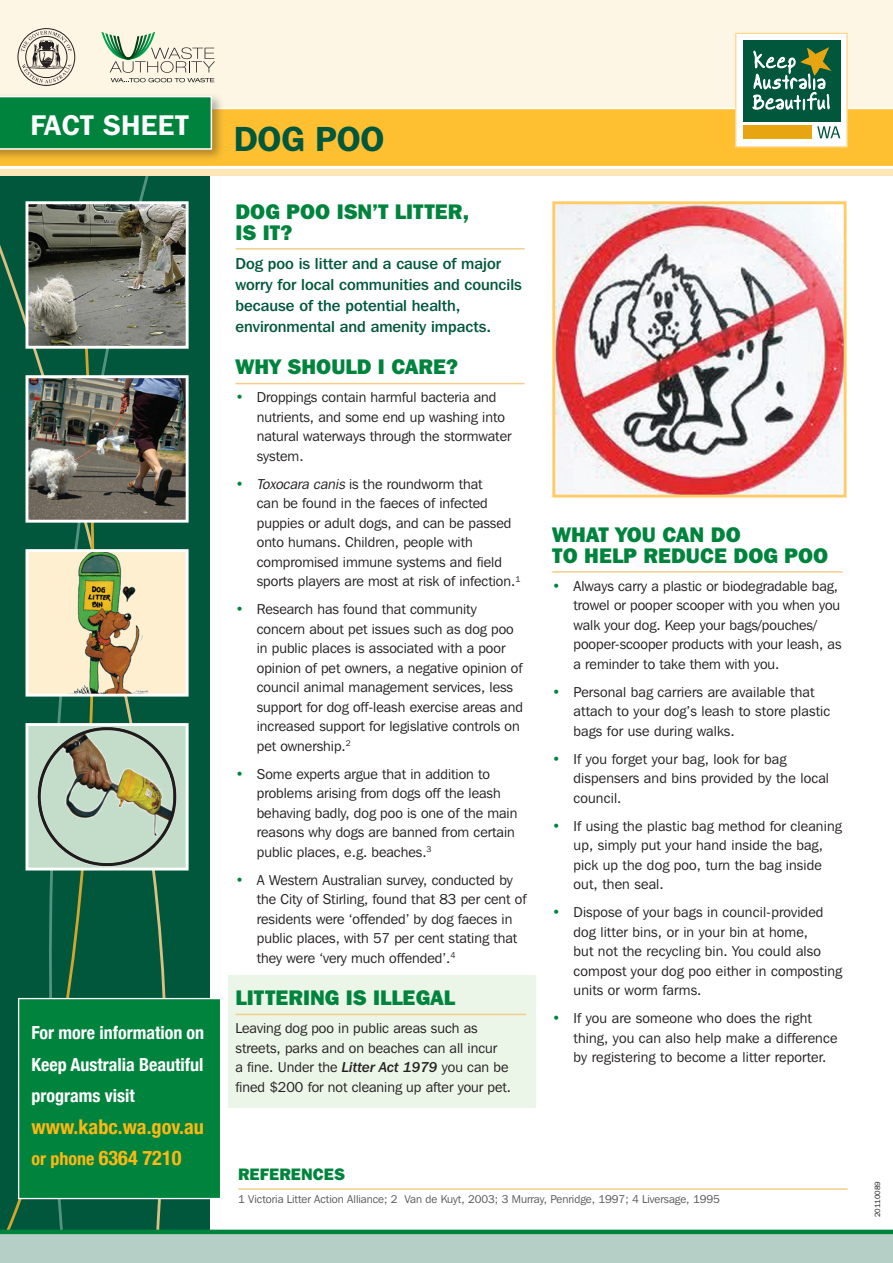
<style>
.page{position:relative;width:893px;height:1263px;background:#fff}
.page>*{position:absolute;margin:0;border:0;box-sizing:border-box;transform-origin:0 0}
.t1{font:600 34.65px "Franklin Gothic IT Cby BT";color:#00573c}
.t2{font:600 28.35px "Franklin Gothic IT Cby BT";letter-spacing:.01em;color:#fff}
.t3{font:800 21px/21px "Franklin Gothic IT Cby BT";color:#00843d}
.t4{font:700 condensed 20.25px/31.5px "Helvetica Neue";color:#fcb814}
.t5{font:700 condensed 18px/31.5px "Helvetica Neue";color:#fff;text-align:justify}
.t6{font:800 16.5px "Franklin Gothic IT Cby BT";color:#00843d}
.t7{font:500 15.75px/21px "Franklin Gothic IT Cby BT";color:#00573c}
.t8{font:14.25px/19.5px "Franklin Gothic IT Cby BT";color:#231f20}
.t9{font:11.25px "Franklin Gothic IT Cby BT";color:#57585a}
.t10{font:7.5px "Franklin Gothic IT Cby BT";color:#231f20}
.s1{font-size:18px}
.s2{color:#00843d}
.s3{font-style:italic}
.s4{font-family:"Franklin Gothic IT Cby BT Med Ital"}
</style>
<div class="page">
<div style="left:228px;top:975px;width:308px;height:133px;background:#ebf5e8"></div>
<div style="left:0;top:0;width:893px;height:149px;background:#fef6e5"></div>
<div style="left:0;top:123px;width:209px;height:1140px;background:#00573c"></div>
<svg style="left:4px;top:176px;width:164px;height:1053px"></svg>
<hr style="left:236px;top:248px;width:289px;height:2px;background:#f4cd89">
<hr style="left:236px;top:383px;width:289px;height:1px;background:#f4cd89">
<hr style="left:236px;top:1014px;width:290px;height:1px;background:#f4cd89">
<hr style="left:552px;top:571px;width:291px;height:2px;background:#f4cd89">
<img style="left:30px;top:205px;width:155px;height:140px">
<div style="left:26px;top:201px;width:163px;height:148px;border:3px solid #fff"></div>
<img style="left:30px;top:379px;width:155px;height:140px">
<div style="left:26px;top:375px;width:163px;height:148px;border:3px solid #fff"></div>
<div style="left:27px;top:551px;width:160px;height:144px;background:#feefd0"></div>
<img style="left:74px;top:553px;width:75px;height:139px">
<div style="left:26px;top:549px;width:163px;height:147px;border:3px solid #fff"></div>
<div style="left:0;top:108px;width:893px;height:58px;background:#febf31"></div>
<div style="left:0;top:169px;width:893px;height:7px;background:#fee6b9"></div>
<div style="left:735px;top:33px;width:113px;height:115px;background:#fff;border:1px solid #fed88f"></div>
<div style="left:743px;top:40px;width:97px;height:81px;background:#00573c"></div>
<svg style="left:752px;top:47px;width:80px;height:64px"></svg>
<svg style="left:817px;top:126px;width:23px;height:12px"></svg>
<div style="left:743px;top:125px;width:68px;height:14px;background:#e7a512"></div>
<div style="left:18px;top:998px;width:203px;height:201px;background:#00843d;border:1px solid #fff"></div>
<div style="left:0;top:1232px;width:893px;height:31px;background:#b5cfc7"></div>
<div style="left:0;top:1229px;width:893px;height:5px;background:#00843d"></div>
<hr style="left:0;top:166px;width:893px;height:3px;background:#fff">
<div style="left:0;top:92px;width:225px;height:70px;background:#231f20;opacity:.35"></div>
<svg style="left:0;top:96px;width:212px;height:54px;background:#0f8a47"></svg>
<div style="left:27px;top:724px;width:160px;height:145px;background:#c4ddcb"></div>
<img style="left:37px;top:727px;width:140px;height:139px">
<div style="left:26px;top:723px;width:163px;height:147px;border:3px solid #fff"></div>
<img style="left:556px;top:205px;width:286px;height:288px">
<div style="left:552px;top:201px;width:294px;height:296px;border:3px solid #fecb64"></div>
<hr style="left:238px;top:1188px;width:610px;height:2px;background:#f4cd89">
<svg style="left:101px;top:32px;width:114px;height:51px"></svg>
<svg style="left:17px;top:28px;width:58px;height:58px"></svg>
<h2 class="t2" style="left:30px;top:108px;width:160px">FACT SHEET</h2>
<p class="t5" style="left:32px;top:1017px;width:174px">For more information on Keep Australia Beautiful programs visit</p>
<h3 class="t4" style="left:32px;top:1110px;width:174px">www.kabc.wa.gov.au <span class="s1">or phone</span> 6364 7210</h3>
<h1 class="t1" style="left:234px;top:118px;width:152px">DOG POO</h1>
<h3 class="t3" style="left:236px;top:200px;width:235px">DOG POO ISN’T LITTER,<br>IS IT?</h3>
<p class="t7" style="left:236px;top:253px;width:288px">Dog poo is litter and a cause of major worry for local communities and councils because of the potential health, environmental and amenity impacts.</p>
<h3 class="t3" style="left:236px;top:356px;width:224px">WHY SHOULD I CARE?</h3>
<p class="t8" style="left:257px;top:387px;width:256px;text-indent:-21px"><span class="s2">•</span> Droppings contain harmful bacteria and nutrients, and some end up washing into natural waterways through the stormwater system.</p>
<p class="t8" style="left:257px;top:474px;width:265px;text-indent:-21px"><span class="s2">•</span> <span class="s3">Toxocara canis</span> is the roundworm that<br>can be found in the faeces of infected puppies or adult dogs, and can be passed onto humans. Children, people with compromised immune systems and field sports players are most at risk of infection.<sup>1</sup></p>
<p class="t8" style="left:257px;top:599px;width:268px;text-indent:-21px"><span class="s2">•</span> Research has found that community concern about pet issues such as dog poo in public places is associated with a poor opinion of pet owners, a negative opinion of council animal management services, less support for dog off-leash exercise areas and increased support for legislative controls on pet ownership.<sup>2</sup></p>
<p class="t8" style="left:257px;top:764px;width:262px;text-indent:-21px"><span class="s2">•</span> Some experts argue that in addition to problems arising from dogs off the leash behaving badly, dog poo is one of the main reasons why dogs are banned from certain public places, e.g. beaches.<sup>3</sup></p>
<p class="t8" style="left:257px;top:870px;width:271px;text-indent:-21px"><span class="s2">•</span> A Western Australian survey, conducted by the City of Stirling, found that 83 per cent of residents were ‘offended’ by dog faeces in public places, with 57 per cent stating that they were ‘very much offended’.<sup>4</sup></p>
<h3 class="t3" style="left:236px;top:987px;width:221px">LITTERING IS ILLEGAL</h3>
<p class="t8" style="left:236px;top:1018px;width:277px">Leaving dog poo in public areas such as streets, parks and on beaches can all incur<br>a fine. Under the <span class="s4">Litter Act 1979</span> you can be fined $200 for not cleaning up after your pet.</p>
<h3 class="t3" style="left:552px;top:523px;width:277px">WHAT YOU CAN DO<br>TO HELP REDUCE DOG POO</h3>
<p class="t8" style="left:573px;top:576px;width:269px;text-indent:-21px"><span class="s2">•</span> Always carry a plastic or biodegradable bag, trowel or pooper scooper with you when you walk your dog. Keep your bags/pouches/ pooper-scooper products with your leash, as a reminder to take them with you.</p>
<p class="t8" style="left:573px;top:682px;width:258px;text-indent:-21px"><span class="s2">•</span> Personal bag carriers are available that attach to your dog’s leash to store plastic bags for use during walks.</p>
<p class="t8" style="left:573px;top:749px;width:257px;text-indent:-21px"><span class="s2">•</span> If you forget your bag, look for bag dispensers and bins provided by the local council.</p>
<p class="t8" style="left:573px;top:816px;width:270px;text-indent:-21px"><span class="s2">•</span> If using the plastic bag method for cleaning up, simply put your hand inside the bag, pick up the dog poo, turn the bag inside out, then seal.</p>
<p class="t8" style="left:573px;top:902px;width:270px;text-indent:-21px"><span class="s2">•</span> Dispose of your bags in council-provided dog litter bins, or in your bin at home,<br>but not the recycling bin. You could also compost your dog poo either in composting units or worm farms.</p>
<p class="t8" style="left:573px;top:1008px;width:265px;text-indent:-21px"><span class="s2">•</span> If you are someone who does the right thing, you can also help make a difference by registering to become a litter reporter.</p>
<p class="t6" style="left:238px;top:1163px;width:108px">REFERENCES</p>
<p class="t9" style="left:238px;top:1192px;width:483px">1 Victoria Litter Action Alliance; 2 Van de Kuyt, 2003; 3 Murray, Penridge, 1997; 4 Liversage, 1995</p>
<p class="t10" style="left:873px;top:1217px;width:37px;rotate:-90deg">20110089</p>
</div>
